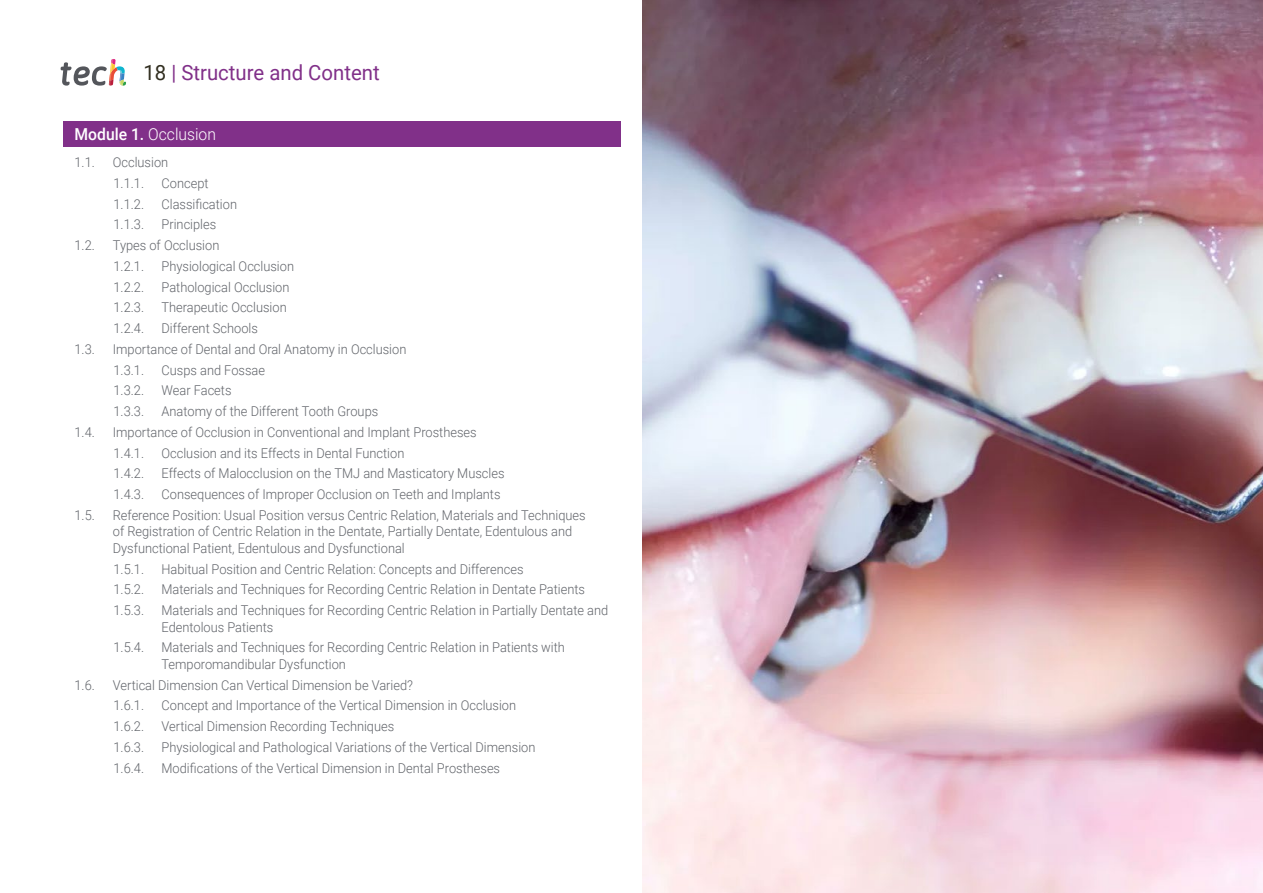
<style>
.page{position:relative;width:1263px;height:893px;background:#fff}
.page>*{position:absolute;margin:0;border:0;box-sizing:border-box;transform-origin:0 0}
.t1{font:21px "Roboto";color:#813089}
.t2{font:300 16.5px "Roboto";color:#fff;scale:.95 1}
.t3{font:300 13.5px/20.7px "Roboto";color:#61646a;scale:.95 1}
.s1{color:#312e20}
.s2{font-weight:500}
</style>
<div class="page">
<div style="left:63px;top:121px;width:558px;height:25px;background:#813089"></div>
<img style="left:642px;top:0;width:621px;height:893px">
<svg style="left:61px;top:59px;width:65px;height:27px"></svg>
<h1 class="t1" style="left:144px;top:57px;width:238px"><span class="s1">18</span> | Structure and Content</h1>
<p class="t2" style="left:75px;top:123px;width:150px"><span class="s2">Module 1.</span> Occlusion</p>
<p class="t3" style="left:75px;top:151px;width:23px">1.1.</p>
<p class="t3" style="left:113px;top:151px;width:60px">Occlusion<br>1.1.1.</p>
<p class="t3" style="left:162px;top:172px;width:51px">Concept</p>
<p class="t3" style="left:114px;top:193px;width:34px">1.1.2.</p>
<p class="t3" style="left:162px;top:193px;width:81px">Classification</p>
<p class="t3" style="left:114px;top:214px;width:34px">1.1.3.</p>
<p class="t3" style="left:162px;top:214px;width:59px">Principles</p>
<p class="t3" style="left:75px;top:234px;width:23px">1.2.</p>
<p class="t3" style="left:113px;top:234px;width:114px">Types of Occlusion<br>1.2.1.</p>
<p class="t3" style="left:162px;top:255px;width:141px">Physiological Occlusion</p>
<p class="t3" style="left:114px;top:276px;width:34px">1.2.2.</p>
<p class="t3" style="left:162px;top:276px;width:136px">Pathological Occlusion</p>
<p class="t3" style="left:114px;top:297px;width:34px">1.2.3.</p>
<p class="t3" style="left:162px;top:297px;width:133px">Therapeutic Occlusion</p>
<p class="t3" style="left:114px;top:317px;width:34px">1.2.4.</p>
<p class="t3" style="left:162px;top:317px;width:103px">Different Schools</p>
<p class="t3" style="left:75px;top:338px;width:23px">1.3.</p>
<p class="t3" style="left:113px;top:338px;width:311px">Importance of Dental and Oral Anatomy in Occlusion<br>1.3.1.</p>
<p class="t3" style="left:162px;top:359px;width:110px">Cusps and Fossae</p>
<p class="t3" style="left:114px;top:380px;width:34px">1.3.2.</p>
<p class="t3" style="left:162px;top:380px;width:75px">Wear Facets</p>
<p class="t3" style="left:114px;top:400px;width:34px">1.3.3.</p>
<p class="t3" style="left:162px;top:400px;width:230px">Anatomy of the Different Tooth Groups</p>
<p class="t3" style="left:75px;top:421px;width:23px">1.4.</p>
<p class="t3" style="left:113px;top:421px;width:384px">Importance of Occlusion in Conventional and Implant Prostheses<br>1.4.1.</p>
<p class="t3" style="left:162px;top:442px;width:257px">Occlusion and its Effects in Dental Function</p>
<p class="t3" style="left:114px;top:463px;width:34px">1.4.2.</p>
<p class="t3" style="left:162px;top:463px;width:362px">Effects of Malocclusion on the TMJ and Masticatory Muscles</p>
<p class="t3" style="left:114px;top:483px;width:34px">1.4.3.</p>
<p class="t3" style="left:162px;top:483px;width:358px">Consequences of Improper Occlusion on Teeth and Implants</p>
<p class="t3" style="left:75px;top:504px;width:23px">1.5.</p>
<p class="t3" style="left:113px;top:506px;width:499px;line-height:16.5px">Reference Position: Usual Position versus Centric Relation, Materials and Techniques of Registration of Centric Relation in the Dentate, Partially Dentate, Edentulous and<br>Dysfunctional Patient, Edentulous and Dysfunctional</p>
<p class="t3" style="left:114px;top:558px;width:34px">1.5.1.</p>
<p class="t3" style="left:162px;top:558px;width:383px">Habitual Position and Centric Relation: Concepts and Differences</p>
<p class="t3" style="left:114px;top:579px;width:34px">1.5.2.</p>
<p class="t3" style="left:162px;top:579px;width:447px">Materials and Techniques for Recording Centric Relation in Dentate Patients</p>
<p class="t3" style="left:114px;top:599px;width:34px">1.5.3.</p>
<p class="t3" style="left:162px;top:601px;width:472px;line-height:16.5px">Materials and Techniques for Recording Centric Relation in Partially Dentate and<br>Edentolous Patients</p>
<p class="t3" style="left:114px;top:637px;width:34px">1.5.4.</p>
<p class="t3" style="left:162px;top:639px;width:426px;line-height:16.5px">Materials and Techniques for Recording Centric Relation in Patients with<br>Temporomandibular Dysfunction</p>
<p class="t3" style="left:75px;top:674px;width:23px">1.6.</p>
<p class="t3" style="left:113px;top:674px;width:318px">Vertical Dimension Can Vertical Dimension be Varied?<br>1.6.1.</p>
<p class="t3" style="left:162px;top:695px;width:375px">Concept and Importance of the Vertical Dimension in Occlusion</p>
<p class="t3" style="left:114px;top:715px;width:34px">1.6.2.</p>
<p class="t3" style="left:162px;top:715px;width:246px">Vertical Dimension Recording Techniques</p>
<p class="t3" style="left:114px;top:736px;width:34px">1.6.3.</p>
<p class="t3" style="left:162px;top:736px;width:395px">Physiological and Pathological Variations of the Vertical Dimension</p>
<p class="t3" style="left:114px;top:757px;width:34px">1.6.4.</p>
<p class="t3" style="left:162px;top:757px;width:358px">Modifications of the Vertical Dimension in Dental Prostheses</p>
</div>
